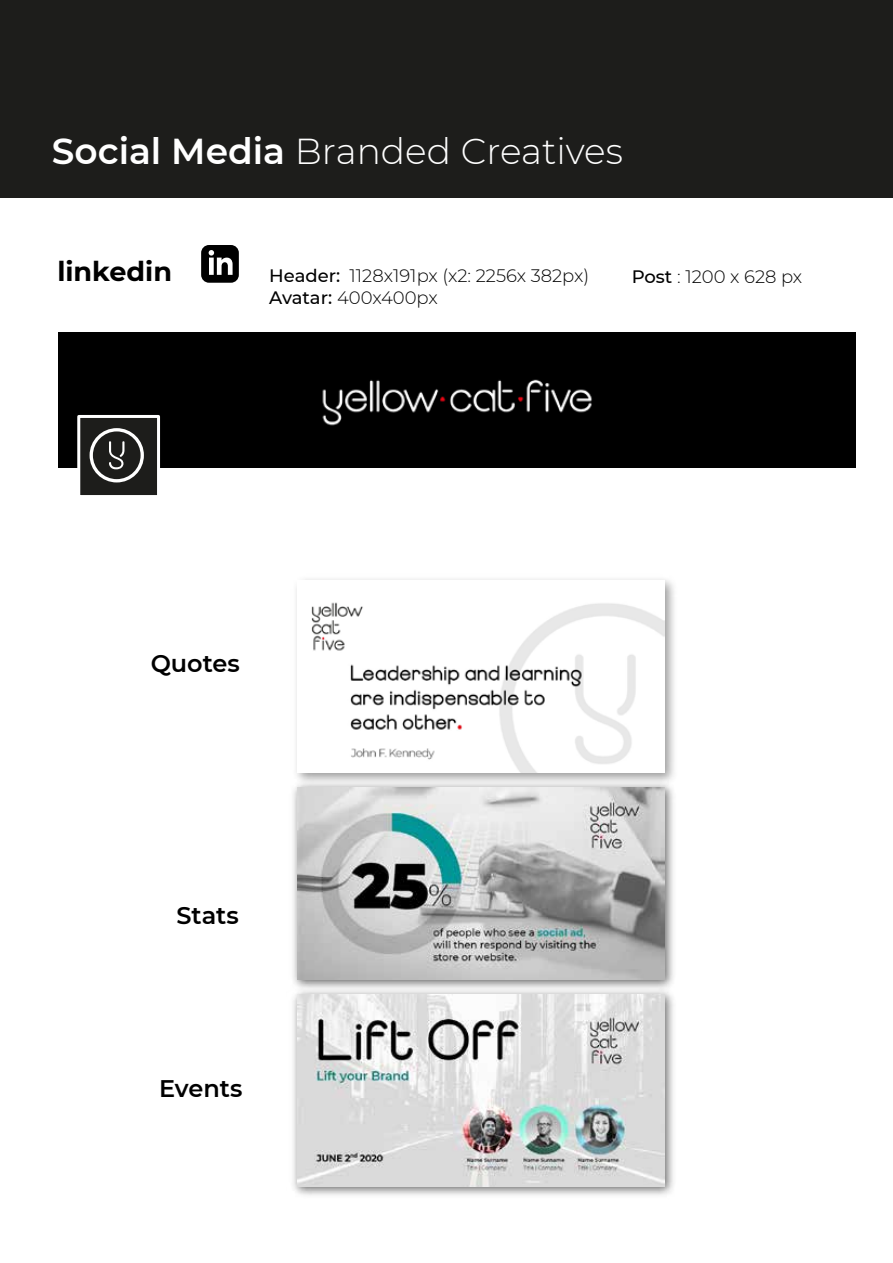
<style>
.page{position:relative;width:893px;height:1263px;background:#fff}
.page>*{position:absolute;margin:0;border:0;box-sizing:border-box;transform-origin:0 0}
.t1{font:300 36px "Montserrat";color:#fff}
.t2{font:700 27px "Montserrat";color:#000}
.t3{font:600 24px "Montserrat";color:#000}
.t4{font:300 18px/21.6px "Montserrat";color:#000}
.s1{font-weight:600}
.s2{font-weight:500}
</style>
<div class="page">
<div style="left:0;top:0;width:892px;height:198px;background:#1d1d1b"></div>
<svg style="left:201px;top:245px;width:38px;height:38px"></svg>
<div style="left:58px;top:333px;width:798px;height:135px;background:#000"></div>
<img style="left:296px;top:579px;width:378px;height:198px">
<img style="left:297px;top:580px;width:367px;height:192px">
<img style="left:293px;top:994px;width:381px;height:202px">
<img style="left:297px;top:995px;width:367px;height:191px">
<img style="left:293px;top:777px;width:381px;height:217px">
<img style="left:297px;top:787px;width:367px;height:192px">
<div style="left:77px;top:415px;width:83px;height:83px;background:#1d1d1b;border:3px solid #fff"></div>
<svg style="left:90px;top:428px;width:54px;height:54px"></svg>
<h1 class="t1" style="left:52px;top:126px;width:573px"><span class="s1">Social Media</span> Branded Creatives</h1>
<h2 class="t2" style="left:57px;top:252px;width:116px">linkedin</h2>
<p class="t4" style="left:269px;top:264px;width:321px"><span class="s2">Header:</span> 1128x191px (x2: 2256x 382px)<br><span class="s2">Avatar:</span> 400x400px</p>
<p class="t4" style="left:632px;top:265px;width:172px"><span class="s2">Post</span> : 1200 x 628 px</p>
<h3 class="t3" style="left:151px;top:646px;width:91px">Quotes</h3>
<h3 class="t3" style="left:176px;top:898px;width:64px">Stats</h3>
<h3 class="t3" style="left:159px;top:1071px;width:85px">Events</h3>
</div>
